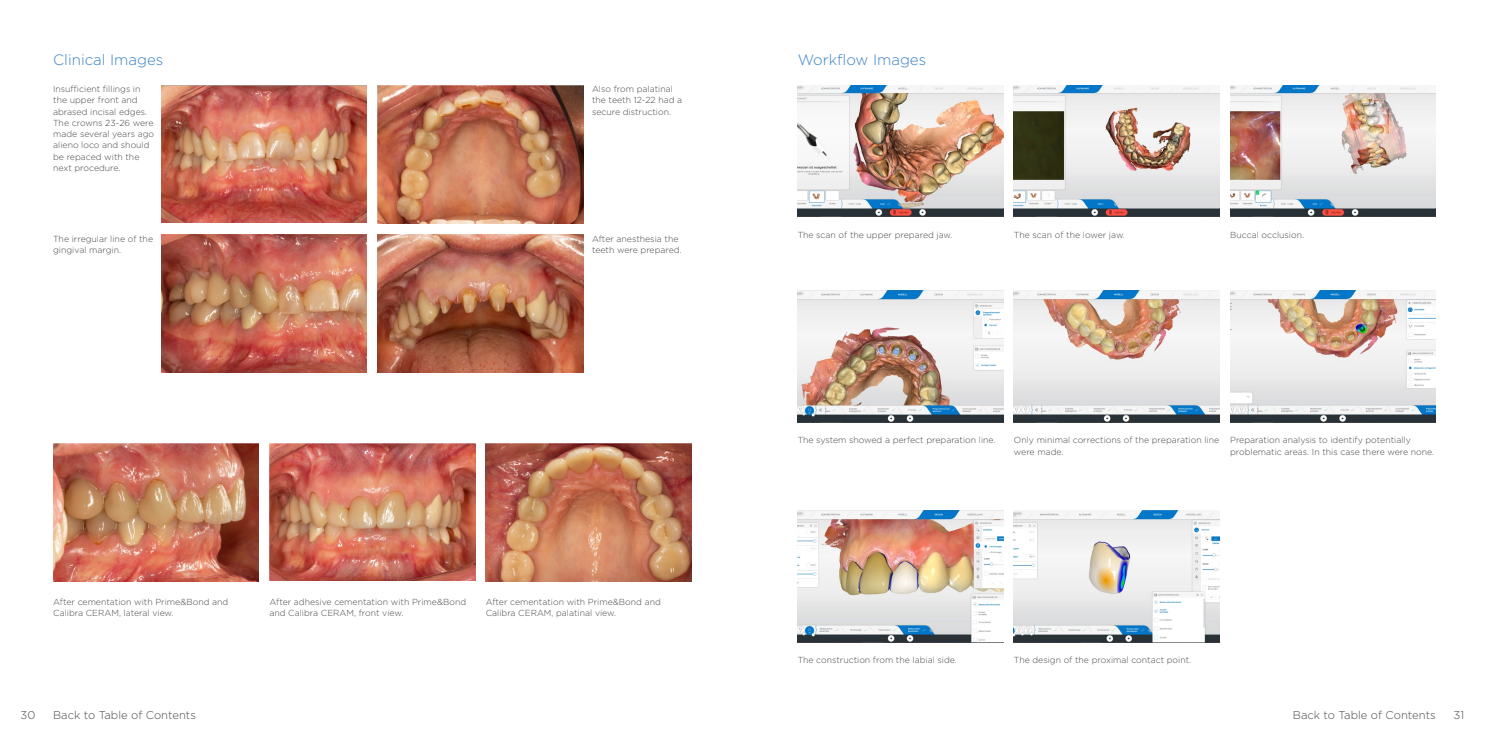
<style>
.page{position:relative;width:1489px;height:745px;background:#fff}
.page>*{position:absolute;margin:0;border:0;box-sizing:border-box;transform-origin:0 0}
.t1{font:300 15px "Gotham";color:#3a81c5}
.t2{font:300 11.25px "Gotham";color:#484848}
.t3{font:300 8.75px/11.2px "Gotham";color:#484848}
</style>
<div class="page">
<img style="left:797px;top:85px;width:206px;height:131px">
<img style="left:1013px;top:85px;width:206px;height:131px">
<img style="left:1230px;top:85px;width:205px;height:131px">
<img style="left:797px;top:291px;width:206px;height:131px">
<img style="left:1013px;top:291px;width:206px;height:131px">
<img style="left:1230px;top:291px;width:205px;height:131px">
<img style="left:161px;top:85px;width:206px;height:137px">
<img style="left:377px;top:85px;width:206px;height:138px">
<img style="left:161px;top:234px;width:206px;height:138px">
<img style="left:377px;top:234px;width:206px;height:138px">
<img style="left:797px;top:510px;width:206px;height:131px">
<img style="left:485px;top:443px;width:206px;height:138px">
<img style="left:1013px;top:510px;width:206px;height:131px">
<img style="left:269px;top:443px;width:206px;height:137px">
<img style="left:53px;top:443px;width:206px;height:138px">
<h1 class="t1" style="left:53px;top:50px;width:111px">Clinical Images</h1>
<h1 class="t1" style="left:797px;top:50px;width:130px">Workflow Images</h1>
<p class="t3" style="left:53px;top:83px;width:102px">Insufficient fillings in the upper front and abrased incisal edges.<br>The crowns 23-26 were made several years ago alieno loco and should be repaced with the next procedure.</p>
<p class="t3" style="left:53px;top:233px;width:101px">The irregular line of the gingival margin.</p>
<p class="t3" style="left:592px;top:83px;width:92px">Also from palatinal the teeth 12-22 had a secure distruction.</p>
<p class="t3" style="left:592px;top:233px;width:91px">After anesthesia the teeth were prepared.</p>
<p class="t3" style="left:53px;top:595px;width:177px">After cementation with Prime&amp;Bond and<br>Calibra CERAM, lateral view.</p>
<p class="t3" style="left:269px;top:595px;width:198px">After adhesive cementation with Prime&amp;Bond and Calibra CERAM, front view.</p>
<p class="t3" style="left:485px;top:595px;width:177px">After cementation with Prime&amp;Bond and<br>Calibra CERAM, palatinal view.</p>
<p class="t3" style="left:797px;top:228px;width:156px">The scan of the upper prepared jaw.</p>
<p class="t3" style="left:1013px;top:228px;width:112px">The scan of the lower jaw.</p>
<p class="t3" style="left:1230px;top:228px;width:75px">Buccal occlusion.</p>
<p class="t3" style="left:797px;top:434px;width:199px">The system showed a perfect preparation line.</p>
<p class="t3" style="left:1013px;top:434px;width:207px">Only minimal corrections of the preparation line were made.</p>
<p class="t3" style="left:1230px;top:434px;width:206px">Preparation analysis to identify potentially problematic areas. In this case there were none.</p>
<p class="t3" style="left:797px;top:654px;width:161px">The construction from the labial side.</p>
<p class="t3" style="left:1013px;top:654px;width:179px">The design of the proximal contact point.</p>
<p class="t2" style="left:21px;top:707px;width:16px">30</p>
<p class="t2" style="left:53px;top:707px;width:144px">Back to Table of Contents</p>
<p class="t2" style="left:1292px;top:707px;width:144px">Back to Table of Contents</p>
<p class="t2" style="left:1453px;top:707px;width:12px">31</p>
</div>
